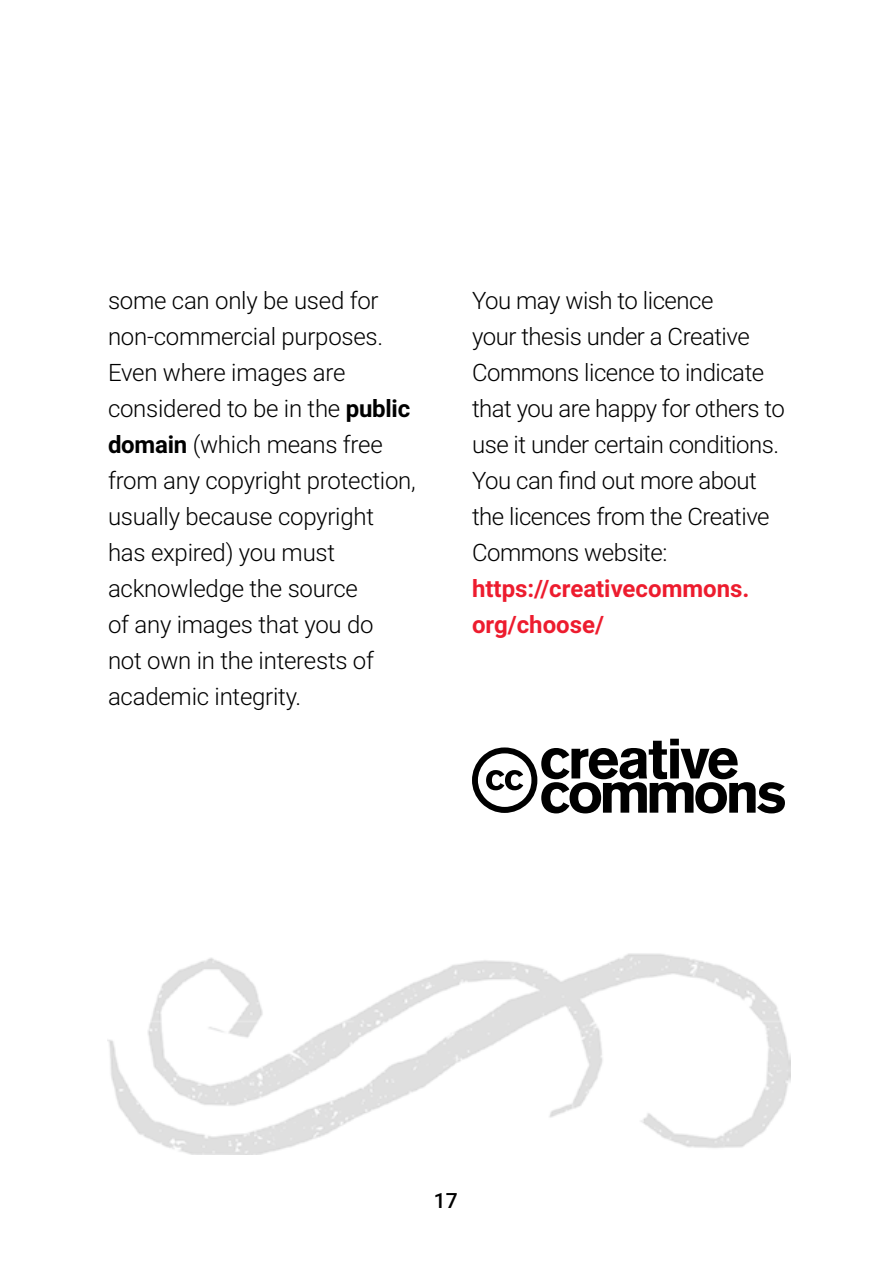
<style>
.page{position:relative;width:893px;height:1263px;background:#fff}
.page>*{position:absolute;margin:0;border:0;box-sizing:border-box;transform-origin:0 0}
.t1{font:300 24px/36px "Roboto";letter-spacing:-.01em;color:#000}
.t2{font:700 24px/36px "Roboto";color:#ed1c2e}
.t3{font:500 21px "Roboto";color:#000}
.s1{font-weight:700}
</style>
<div class="page">
<img style="left:108px;top:953px;width:682px;height:202px">
<div style="left:670px;top:739px;width:9px;height:6px;background:#000"></div>
<svg style="left:472px;top:741px;width:313px;height:72px"></svg>
<p class="t1" style="left:108px;top:282px;width:309px">some can only be used for non-commercial purposes.<br>Even where images are considered to be in the <span class="s1">public domain</span> (which means free from any copyright protection, usually because copyright has expired) you must acknowledge the source<br>of any images that you do<br>not own in the interests of academic integrity.</p>
<p class="t1" style="left:472px;top:282px;width:314px">You may wish to licence<br>your thesis under a Creative<br>Commons licence to indicate that you are happy for others to use it under certain conditions.<br>You can find out more about the licences from the Creative<br>Commons website:</p>
<p class="t2" style="left:472px;top:570px;width:279px">https://creativecommons. org/choose/</p>
<p class="t3" style="left:434px;top:1186px;width:25px">17</p>
</div>
